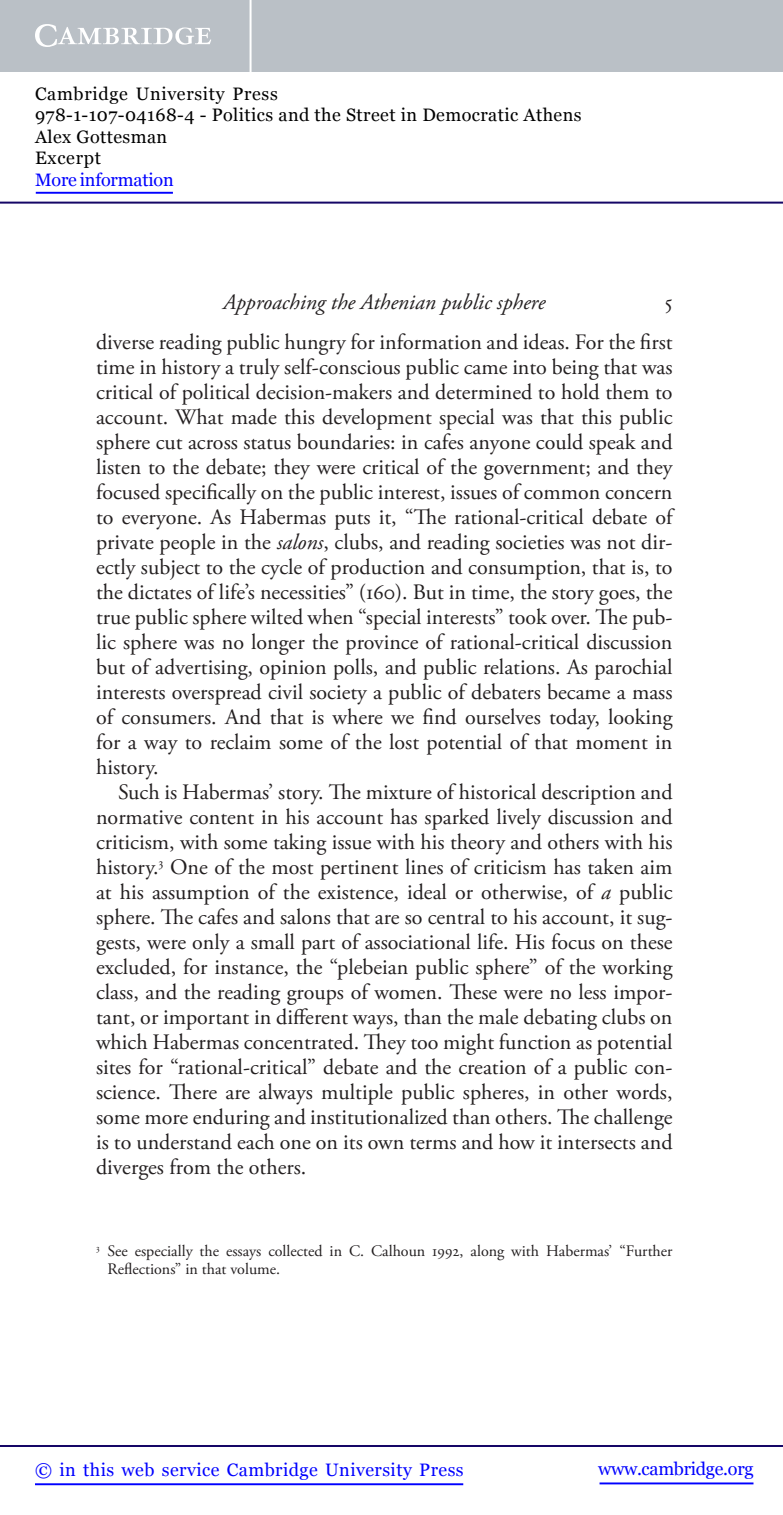
<style>
.page{position:relative;width:783px;height:1515px;background:#fff}
.page>*{position:absolute;margin:0;border:0;box-sizing:border-box;transform-origin:0 0}
.t1{font:22px/25px "Adobe Garamond Pro";letter-spacing:-.02em;color:#231f20;text-align:justify}
.t2{font:italic 22px "Adobe Garamond Pro";color:#231f20}
.t3{font:18px/21.6px "Georgia";letter-spacing:.025em;color:#000}
.t4{font:18px "Georgia";letter-spacing:.025em;color:#00f}
.t5{font:18px "Georgia";letter-spacing:-.015em;color:#00f}
.t6{font:18px "Georgia";letter-spacing:-.01em;color:#00f}
.t7{font:16px/18px "Adobe Garamond Pro";color:#231f20}
.s1{font-style:italic}
</style>
<div class="page">
<hr style="left:599px;top:1482px;width:154px;height:2px;background:#00f">
<hr style="left:0;top:1445px;width:782px;height:2px;background:#150666">
<hr style="left:35px;top:1483px;width:428px;height:2px;background:#00f">
<div style="left:0;top:0;width:782px;height:72px;background:#bac0c6"></div>
<svg style="left:35px;top:24px;width:176px;height:23px"></svg>
<hr style="left:249px;top:0;width:2px;height:72px;background:#fff">
<hr style="left:0;top:202px;width:782px;height:2px;background:#150666">
<hr style="left:36px;top:192px;width:137px;height:2px;background:#00f">
<p class="t3" style="left:35px;top:83px;width:548px">Cambridge University Press<br>978-1-107-04168-4 - Politics and the Street in Democratic Athens<br>Alex Gottesman<br>Excerpt</p>
<p class="t6" style="left:35px;top:169px;width:140px">More information</p>
<p class="t2" style="left:223px;top:293px;width:323px">Approaching the Athenian public sphere</p>
<p class="t1" style="left:96px;top:284px;width:578px;line-height:40px;text-align:right">5<br>diverse reading public hungry for information and ideas. For the first</p>
<p class="t1" style="left:96px;top:357px;width:580px">time in history a truly self-conscious public came into being that was critical of political decision-makers and determined to hold them to account. What made this development special was that this public sphere cut across status boundaries: in cafes anyone could speak and listen to the debate; they were critical of the government; and they focused specifically on the public interest, issues of common concern to everyone. As Habermas puts it, “The rational-critical debate of private people in the <span class="s1">salons</span> , clubs, and reading societies was not dir&shy;ectly subject to the cycle of production and consumption, that is, to the dictates of life’s necessities” (160). But in time, the story goes, the true public sphere wilted when “special interests” took over. The pub&shy;lic sphere was no longer the province of rational-critical discussion but of advertising, opinion polls, and public relations. As parochial interests overspread civil society a public of debaters became a mass of consumers. And that is where we find ourselves today, looking for a way to reclaim some of the lost potential of that moment in history.</p>
<p class="t1" style="left:96px;top:782px;width:578px;text-indent:22px">Such is Habermas’ story. The mixture of historical description and normative content in his account has sparked lively discussion and criticism, with some taking issue with his theory and others with his history. <sup>3</sup> One of the most pertinent lines of criticism has taken aim at his assumption of the existence, ideal or otherwise, of <span class="s1">a</span> public sphere. The cafes and salons that are so central to his account, it sug&shy;gests, were only a small part of associational life. His focus on these excluded, for instance, the “plebeian public sphere” of the working class, and the reading groups of women. These were no less impor&shy;tant, or important in different ways, than the male debating clubs on which Habermas concentrated. They too might function as potential sites for “rational-critical” debate and the creation of a public con&shy;science. There are always multiple public spheres, in other words, some more enduring and institutionalized than others. The challenge is to understand each one on its own terms and how it intersects and diverges from the others.</p>
<p class="t7" style="left:108px;top:1243px;width:566px;text-indent:-12px"><sup>3</sup> See especially the essays collected in C. Calhoun 1992 , along with Habermas’ “Further<br>Reflections” in that volume.</p>
<p class="t4" style="left:35px;top:1459px;width:430px">© in this web service Cambridge University Press</p>
<p class="t5" style="left:598px;top:1458px;width:157px">www.cambridge.org</p>
</div>
